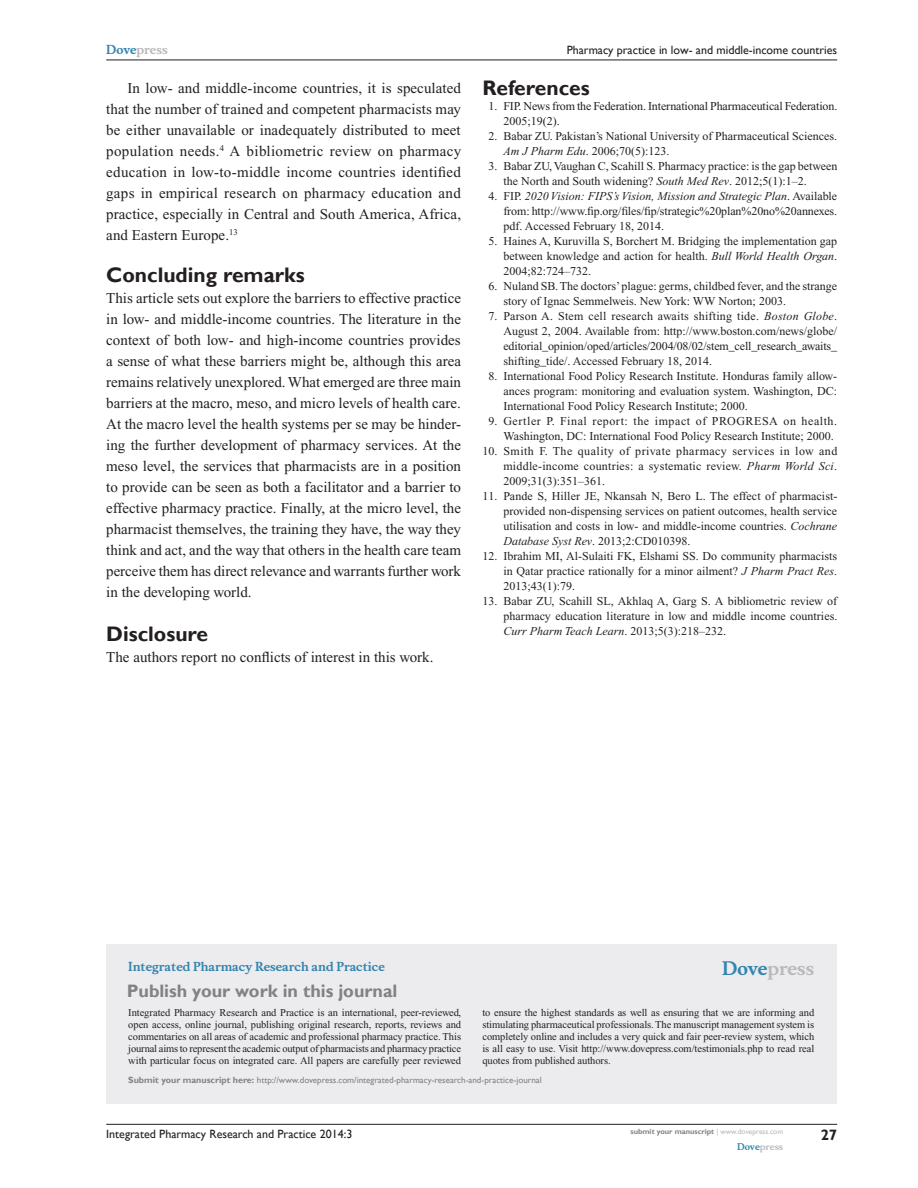
<style>
.page{position:relative;width:918px;height:1188px;background:#fff}
.page>*{position:absolute;margin:0;border:0;box-sizing:border-box;transform-origin:0 0}
.t1{font:700 21px "Gill Sans";color:#231f20}
.PromBx-H1{font:700 18px "Gill Sans";color:#808285}
.PromBx-Brand{font:700 18px "Musee";color:#b8b9bc}
.TxF{font:15px/21px "Times New Roman";color:#231f20;text-align:justify}
.Tx{font:15px/21px "Times New Roman";letter-spacing:.005em;color:#231f20;text-align:justify}
.RunFolio-R{font:700 15px "Gill Sans";color:#231f20}
.RefNL2{font:12px/15px "Times New Roman";color:#231f20;text-align:justify}
.RunH-R{font:12px "Gill Sans";color:#231f20}
.RunF-R{font:12px "Gill Sans";color:#231f20}
.PromBx-JrnlName{font:700 12px "Musee";color:#3485ae}
.RunH-Brand-R{font:700 12px "Musee";color:#b8b9bc}
.PromBx-Tx{font:10.5px/12px "Times New Roman";letter-spacing:-.005em;color:#231f20;text-align:justify}
.PromBx-SubmitMssWebA{font:9px "Gill Sans";color:#808285}
.RunF-Brand-R{font:700 9px "Musee";color:#b8b9bc}
.RunF-SubmityourMS-R{font:700 7.5px "Gill Sans";color:#808285}
.s1{color:#3485ae}
.s2{font-style:italic}
.s3{font-weight:700}
.s4{font-weight:400;color:#b8b9bc}
</style>
<div class="page">
<div style="left:106px;top:944px;width:731px;height:159px;background:#ececee"></div>
<hr style="left:106px;top:1124px;width:731px;height:1px;background:#231f20">
<hr style="left:106px;top:60px;width:731px;height:1px;background:#231f20">
<p class="RunH-Brand-R" style="left:106px;top:43px;width:63px"><span class="s1">Dove</span>press</p>
<p class="Tx" style="left:106px;top:77px;width:356px;text-indent:21px">In low- and middle-income countries, it is speculated that the number of trained and competent pharmacists may be either unavailable or inadequately distributed to meet population needs.<sup>4</sup> A bibliometric review on pharmacy education in low-to-middle income countries identified gaps in empirical research on pharmacy education and practice, especially in Central and South America, Africa, and Eastern Europe.<sup>13</sup></p>
<h1 class="t1" style="left:106px;top:262px;width:200px">Concluding remarks</h1>
<p class="TxF" style="left:106px;top:287px;width:356px">This article sets out explore the barriers to effective practice in low- and middle-income countries. The literature in the context of both low- and high-income countries provides a sense of what these barriers might be, although this area remains relatively unexplored. What emerged are three main barriers at the macro, meso, and micro levels of health care.<br>At the macro level the health systems per se may be hinder&shy;ing the further development of pharmacy services. At the meso level, the services that pharmacists are in a position to provide can be seen as both a facilitator and a barrier to effective pharmacy practice. Finally, at the micro level, the pharmacist themselves, the training they have, the way they think and act, and the way that others in the health care team perceive them has direct relevance and warrants further work in the developing world.</p>
<h1 class="t1" style="left:106px;top:622px;width:103px">Disclosure</h1>
<p class="TxF" style="left:106px;top:647px;width:329px">The authors report no conflicts of interest in this work.</p>
<p class="RunH-R" style="left:567px;top:43px;width:272px">Pharmacy practice in low- and middle-income countries</p>
<h1 class="t1" style="left:482px;top:76px;width:109px">References</h1>
<p class="RefNL2" style="left:503px;top:99px;width:335px;text-indent:-15px">1. FIP. News from the Federation. International Pharmaceutical Federation.<br>2005;19(2).</p>
<p class="RefNL2" style="left:503px;top:129px;width:335px;text-indent:-15px">2. Babar ZU. Pakistan’s National University of Pharmaceutical Sciences.<br><span class="s2">Am J Pharm Edu</span>. 2006;70(5):123.</p>
<p class="RefNL2" style="left:503px;top:159px;width:336px;text-indent:-15px">3. Babar ZU, Vaughan C, Scahill S. Pharmacy practice: is the gap between the North and South widening? <span class="s2">South Med Rev</span>. 2012;5(1):1–2.</p>
<p class="RefNL2" style="left:503px;top:189px;width:335px;text-indent:-15px">4. FIP. <span class="s2">2020 Vision: FIPS’s Vision, Mission and Strategic Plan</span>. Available from: http://www.fip.org/files/fip/strategic%20plan%20no%20annexes. pdf. Accessed February 18, 2014.</p>
<p class="RefNL2" style="left:503px;top:234px;width:335px;text-indent:-15px">5. Haines A, Kuruvilla S, Borchert M. Bridging the implementation gap between knowledge and action for health. <span class="s2">Bull World Health Organ</span>.<br>2004;82:724–732.</p>
<p class="RefNL2" style="left:503px;top:279px;width:335px;text-indent:-15px">6. Nuland SB. The doctors’ plague: germs, childbed fever, and the strange story of Ignac Semmelweis. New York: WW Norton; 2003.</p>
<p class="RefNL2" style="left:503px;top:309px;width:335px;text-indent:-15px">7. Parson A. Stem cell research awaits shifting tide. <span class="s2">Boston Globe</span>.<br>August 2, 2004. Available from: http://www.boston.com/news/globe/ editorial_opinion/oped/articles/2004/08/02/stem_cell_research_awaits_ shifting_tide/. Accessed February 18, 2014.</p>
<p class="RefNL2" style="left:503px;top:369px;width:335px;text-indent:-15px">8. International Food Policy Research Institute. Honduras family allow&shy;ances program: monitoring and evaluation system. Washington, DC:<br>International Food Policy Research Institute; 2000.</p>
<p class="RefNL2" style="left:488px;top:414px;width:350px;text-align:right">9. Gertler P. Final report: the impact of PROGRESA on health.<br>Washington, DC: International Food Policy Research Institute; 2000.</p>
<p class="RefNL2" style="left:503px;top:444px;width:335px;text-indent:-21px">10. Smith F. The quality of private pharmacy services in low and middle-income countries: a systematic review. <span class="s2">Pharm World Sci</span>.<br>2009;31(3):351–361.</p>
<p class="RefNL2" style="left:503px;top:489px;width:336px;text-indent:-21px">11. Pande S, Hiller JE, Nkansah N, Bero L. The effect of pharmacist&shy;provided non-dispensing services on patient outcomes, health service utilisation and costs in low- and middle-income countries. <span class="s2">Cochrane Database Syst Rev</span>. 2013;2:CD010398.</p>
<p class="RefNL2" style="left:503px;top:549px;width:335px;text-indent:-21px">12. Ibrahim MI, Al-Sulaiti FK, Elshami SS. Do community pharmacists in Qatar practice rationally for a minor ailment? <span class="s2">J Pharm Pract Res</span>.<br>2013;43(1):79.</p>
<p class="RefNL2" style="left:503px;top:594px;width:335px;text-indent:-21px">13. Babar ZU, Scahill SL, Akhlaq A, Garg S. A bibliometric review of pharmacy education literature in low and middle income countries.<br><span class="s2">Curr Pharm Teach Learn</span>. 2013;5(3):218–232.</p>
<p class="PromBx-JrnlName" style="left:128px;top:959px;width:258px">Integrated Pharmacy Research and Practice</p>
<p class="PromBx-H1" style="left:127px;top:980px;width:272px">Publish your work in this journal</p>
<p class="PromBx-Brand" style="left:722px;top:958px;width:94px"><span class="s1">Dove</span>press</p>
<p class="PromBx-Tx" style="left:128px;top:1007px;width:334px">Integrated Pharmacy Research and Practice is an international, peer-reviewed, open access, online journal, publishing original research, reports, reviews and commentaries on all areas of academic and professional pharmacy practice. This journal aims to represent the academic output of pharmacists and pharmacy practice with particular focus on integrated care. All papers are carefully peer reviewed</p>
<p class="PromBx-Tx" style="left:482px;top:1007px;width:333px">to ensure the highest standards as well as ensuring that we are informing and stimulating pharmaceutical professionals. The manuscript management system is completely online and includes a very quick and fair peer-review system, which is all easy to use. Visit http://www.dovepress.com/testimonials.php to read real quotes from published authors.</p>
<p class="PromBx-SubmitMssWebA" style="left:128px;top:1075px;width:415px"><span class="s3">Submit your manuscript here:</span> http://www.dovepress.com/integrated-pharmacy-research-and-practice-journal</p>
<p class="RunF-R" style="left:106px;top:1127px;width:248px">Integrated Pharmacy Research and Practice 2014:3</p>
<p class="RunF-SubmityourMS-R" style="left:631px;top:1127px;width:154px">submit your manuscript <span class="s4">| www.dovepress.com</span></p>
<p class="RunF-Brand-R" style="left:737px;top:1141px;width:48px"><span class="s1">Dove</span>press</p>
<p class="RunFolio-R" style="left:821px;top:1126px;width:18px">27</p>
</div>
